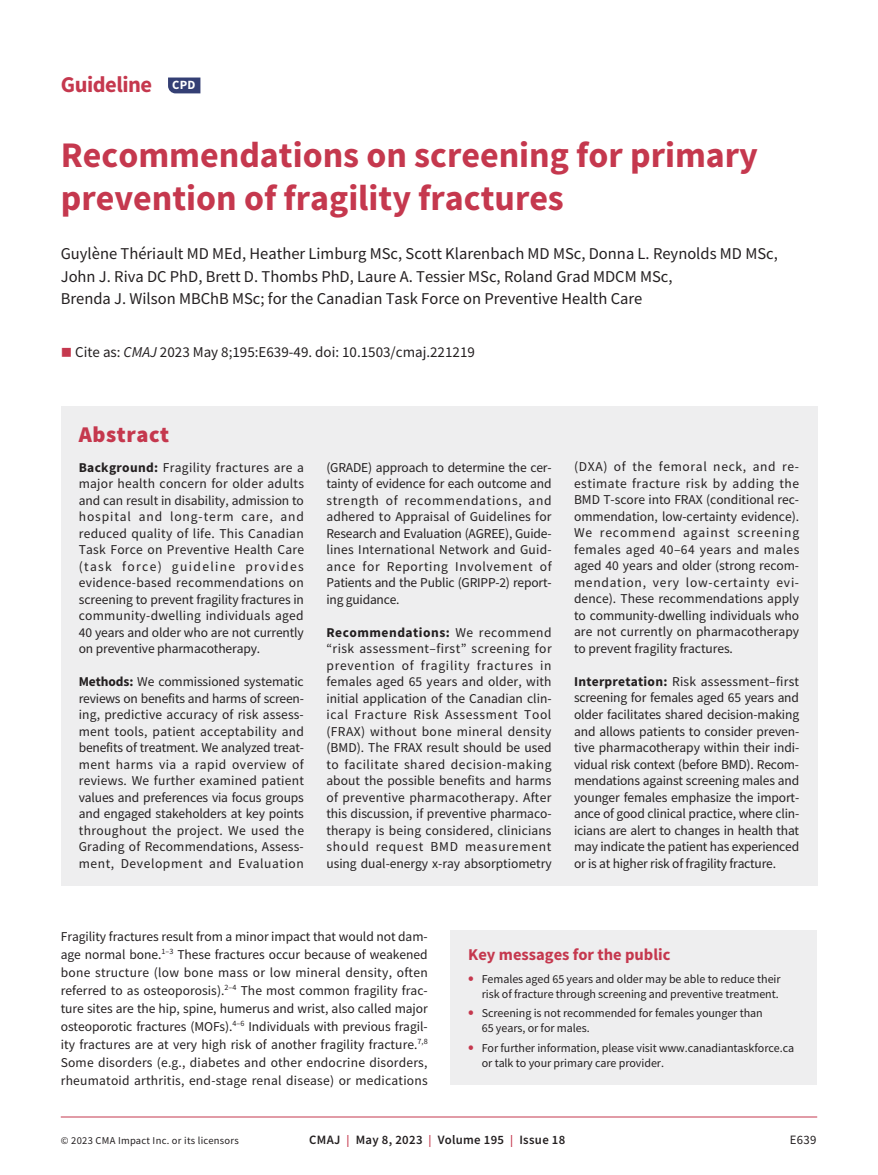
<style>
.page{position:relative;width:878px;height:1175px;background:#fff}
.page>*{position:absolute;margin:0;border:0;box-sizing:border-box;transform-origin:0 0}
.t1{font:700 36px/43.2px "Source Sans Pro";color:#c5384e}
.t2{font:700 22.5px "Source Sans Pro";letter-spacing:-.02em;color:#c5384e}
.t3{font:900 22.5px "Source Sans Pro";letter-spacing:.025em;color:#c5384e}
.t4{font:16.5px/22.5px "Source Sans Pro";color:#231f20}
.t5{font:700 16.5px "Source Sans Pro";color:#c5384e}
.t6{font:15px "Source Sans Pro";color:#231f20}
.t7{font:13.5px/16.5px "Source Sans Pro";letter-spacing:-.005em;color:#231f20;text-align:justify}
.t8{font:600 12.75px "Source Sans Pro";letter-spacing:.025em;color:#231f20}
.t9{font:12.75px "Source Sans Pro";color:#231f20}
.t10{font:12px/15px "Source Sans Pro";letter-spacing:-.005em;color:#231f20}
.t11{font:10.5px "Source Sans Pro";letter-spacing:.025em;color:#231f20}
.s1{font-size:12.6px;color:#fff}
.s2{color:#c5384e}
.s3{font-style:italic}
.s4{font-weight:700}
.s5{font-weight:700;font-size:16.5px;color:#c5384e}
.s6{font-size:12px;color:#c5384e}
</style>
<div class="page">
<hr style="left:61px;top:1116px;width:756px;height:1px;background:#c5384e">
<svg style="left:168px;top:77px;width:32px;height:16px"></svg>
<div style="left:61px;top:406px;width:756px;height:480px;background:#eeeeef"></div>
<div style="left:450px;top:930px;width:367px;height:154px;background:#eeeeef"></div>
<h2 class="t2" style="left:61px;top:69px;width:136px">Guideline <span class="s1">CPD</span></h2>
<h1 class="t1" style="left:61px;top:132px;width:698px">Recommendations on screening for primary prevention of fragility fractures</h1>
<p class="t4" style="left:61px;top:242px;width:718px">Guylène Thériault MD MEd, Heather Limburg MSc, Scott Klarenbach MD MSc, Donna L. Reynolds MD MSc,<br>John J. Riva DC PhD, Brett D. Thombs PhD, Laure A. Tessier MSc, Roland Grad MDCM MSc,<br>Brenda J. Wilson MBChB MSc; for the Canadian Task Force on Preventive Health Care</p>
<p class="t6" style="left:61px;top:342px;width:415px"><span class="s2">■</span> Cite as: <span class="s3">CMAJ</span> 2023 May 8;195:E639-49. doi: 10.1503/cmaj.221219</p>
<h2 class="t3" style="left:79px;top:418px;width:92px">Abstract</h2>
<p class="t7" style="left:79px;top:459px;width:227px"><span class="s4">Background:</span> Fragility fractures are a major health concern for older adults and can result in disability, admission to hospital and long-term care, and reduced quality of life. This Canadian Task Force on Preventive Health Care (task force) guideline provides evidence-based recommendations on screening to prevent fragility fractures in community-dwelling individuals aged 40 years and older who are not currently on preventive pharmacotherapy.</p>
<p class="t7" style="left:79px;top:673px;width:227px"><span class="s4">Methods:</span> We commissioned systematic reviews on benefits and harms of screen&shy;ing, predictive accuracy of risk assess&shy;ment tools, patient acceptability and benefits of treatment. We analyzed treat&shy;ment harms via a rapid overview of reviews. We further examined patient values and preferences via focus groups and engaged stakeholders at key points throughout the project. We used the Grading of Recommendations, Assess&shy;ment, Development and Evaluation</p>
<p class="t7" style="left:326px;top:459px;width:227px">(GRADE) approach to determine the cer&shy;tainty of evidence for each outcome and strength of recommendations, and adhered to Appraisal of Guidelines for Research and Evaluation (AGREE), Guide&shy;lines International Network and Guid&shy;ance for Reporting Involvement of Patients and the Public (GRIPP-2) report&shy;ing guidance.</p>
<p class="t7" style="left:326px;top:623px;width:227px"><span class="s4">Recommendations:</span> We recommend “risk assessment–first” screening for prevention of fragility fractures in females aged 65 years and older, with initial application of the Canadian clin&shy;ical Fracture Risk Assessment Tool (FRAX) without bone mineral density (BMD). The FRAX result should be used to facilitate shared decision-making about the possible benefits and harms of preventive pharmacotherapy. After this discussion, if preventive pharmaco&shy;therapy is being considered, clinicians should request BMD measurement using dual-energy x-ray absorptiometry</p>
<p class="t7" style="left:574px;top:458px;width:227px">(DXA) of the femoral neck, and re&shy;estimate fracture risk by adding the BMD T-score into FRAX (conditional rec&shy;ommendation, low-certainty evidence).<br>We recommend against screening females aged 40–64 years and males aged 40 years and older (strong recom&shy;mendation, very low-certainty evi&shy;dence). These recommendations apply to community-dwelling individuals who are not currently on pharmacotherapy to prevent fragility fractures.</p>
<p class="t7" style="left:574px;top:673px;width:227px"><span class="s4">Interpretation:</span> Risk assessment–first screening for females aged 65 years and older facilitates shared decision-making and allows patients to consider preven&shy;tive pharmacotherapy within their indi&shy;vidual risk context (before BMD). Recom&shy;mendations against screening males and younger females emphasize the import&shy;ance of good clinical practice, where clin&shy;icians are alert to changes in health that may indicate the patient has experienced or is at higher risk of fragility fracture.</p>
<p class="t7" style="left:61px;top:927px;width:368px;line-height:18px">Fragility fractures result from a minor impact that would not dam&shy;age normal bone.<sup>1–3</sup> These fractures occur because of weakened bone structure (low bone mass or low mineral density, often referred to as osteoporosis).<sup>2–4</sup> The most common fragility frac&shy;ture sites are the hip, spine, humerus and wrist, also called major osteoporotic fractures (MOFs).<sup>4–6</sup> Individuals with previous fragil&shy;ity fractures are at very high risk of another fragility fracture.<sup>7,8<br></sup>Some disorders (e.g., diabetes and other endocrine disorders, rheumatoid arthritis, end-stage renal disease) or medications</p>
<p class="t5" style="left:468px;top:943px;width:204px">Key messages for the public</p>
<p class="t10" style="left:468px;top:971px;width:314px;text-align:right"><span class="s5">•</span> Females aged 65 years and older may be able to reduce their risk of fracture through screening and preventive treatment.</p>
<p class="t10" style="left:482px;top:1005px;width:282px;text-indent:-14px"><span class="s5">•</span> Screening is not recommended for females younger than<br>65 years, or for males.</p>
<p class="t10" style="left:482px;top:1040px;width:314px;text-indent:-14px"><span class="s5">•</span> For further information, please visit www.canadiantaskforce.ca or talk to your primary care provider.</p>
<p class="t11" style="left:61px;top:1134px;width:179px">© 2023 CMA Impact Inc. or its licensors</p>
<p class="t8" style="left:309px;top:1131px;width:257px">CMAJ <span class="s6">|</span> May 8, 2023 <span class="s6">|</span> Volume 195 <span class="s6">|</span> Issue 18</p>
<p class="t9" style="left:789px;top:1132px;width:28px">E639</p>
</div>
